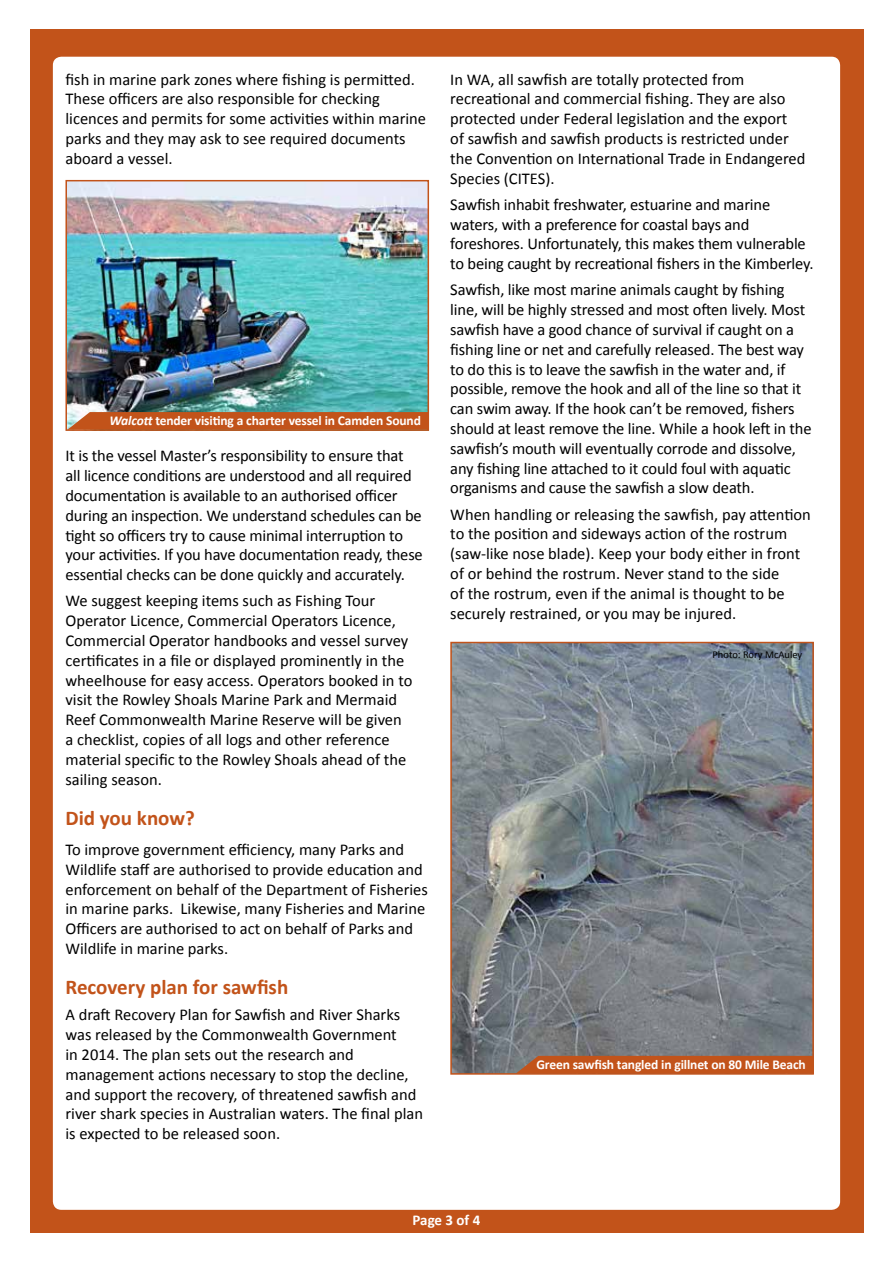
<style>
.page{position:relative;width:893px;height:1263px;background:#fff}
.page>*{position:absolute;margin:0;border:0;box-sizing:border-box;transform-origin:0 0}
.t1{font:700 21px "Calibri";color:#c2531a}
.t2{font:16.5px/19.8px "Calibri";color:#000}
.t3{font:700 15px "Calibri";letter-spacing:-.005em;color:#fff}
.t4{font:700 13.5px "Calibri";letter-spacing:-.01em;color:#fff}
.t5{font:10.5px "Calibri";color:#000}
.s1{font-style:italic}
</style>
<div class="page">
<div style="left:30px;top:30px;width:833px;height:1203px;background:#c2531a"></div>
<div style="left:53px;top:57px;width:787px;height:1153px;background:#fff;border-radius:9px"></div>
<img style="left:68px;top:183px;width:358px;height:229px">
<div style="left:65px;top:180px;width:364px;height:251px;border:2px solid #c2531a"></div>
<svg style="left:67px;top:412px;width:362px;height:18px;background:#c15821"></svg>
<img style="left:453px;top:645px;width:358px;height:427px">
<div style="left:450px;top:642px;width:364px;height:433px;border:2px solid #c2531a"></div>
<div style="left:516px;top:1056px;width:298px;height:17px;background:#c2531a"></div>
<p class="t2" style="left:65px;top:69px;width:362px">fish in marine park zones where fishing is permitted.<br>These officers are also responsible for checking licences and permits for some activities within marine parks and they may ask to see required documents aboard a vessel.</p>
<p class="t4" style="left:110px;top:412px;width:313px"><span class="s1">Walcott</span> tender visiting a charter vessel in Camden Sound</p>
<p class="t2" style="left:65px;top:445px;width:359px">It is the vessel Master’s responsibility to ensure that all licence conditions are understood and all required documentation is available to an authorised officer during an inspection. We understand schedules can be tight so officers try to cause minimal interruption to your activities. If you have documentation ready, these essential checks can be done quickly and accurately.</p>
<p class="t2" style="left:65px;top:590px;width:348px">We suggest keeping items such as Fishing Tour Operator Licence, Commercial Operators Licence, Commercial Operator handbooks and vessel survey certificates in a file or displayed prominently in the wheelhouse for easy access. Operators booked in to visit the Rowley Shoals Marine Park and Mermaid Reef Commonwealth Marine Reserve will be given a checklist, copies of all logs and other reference material specific to the Rowley Shoals ahead of the sailing season.</p>
<p class="t1" style="left:65px;top:805px;width:131px">Did you know?</p>
<p class="t2" style="left:65px;top:839px;width:364px">To improve government efficiency, many Parks and Wildlife staff are authorised to provide education and enforcement on behalf of the Department of Fisheries in marine parks. Likewise, many Fisheries and Marine Officers are authorised to act on behalf of Parks and Wildlife in marine parks.</p>
<p class="t1" style="left:65px;top:974px;width:224px">Recovery plan for sawfish</p>
<p class="t2" style="left:65px;top:1004px;width:359px">A draft Recovery Plan for Sawfish and River Sharks was released by the Commonwealth Government<br>in 2014. The plan sets out the research and management actions necessary to stop the decline, and support the recovery, of threatened sawfish and river shark species in Australian waters. The final plan is expected to be released soon.</p>
<p class="t2" style="left:450px;top:69px;width:357px">In WA, all sawfish are totally protected from recreational and commercial fishing. They are also protected under Federal legislation and the export<br>of sawfish and sawfish products is restricted under the Convention on International Trade in Endangered Species (CITES).</p>
<p class="t2" style="left:450px;top:194px;width:365px">Sawfish inhabit freshwater, estuarine and marine waters, with a preference for coastal bays and foreshores. Unfortunately, this makes them vulnerable to being caught by recreational fishers in the Kimberley.</p>
<p class="t2" style="left:450px;top:279px;width:363px">Sawfish, like most marine animals caught by fishing line, will be highly stressed and most often lively. Most sawfish have a good chance of survival if caught on a fishing line or net and carefully released. The best way to do this is to leave the sawfish in the water and, if possible, remove the hook and all of the line so that it can swim away. If the hook can’t be removed, fishers should at least remove the line. While a hook left in the sawfish’s mouth will eventually corrode and dissolve, any fishing line attached to it could foul with aquatic organisms and cause the sawfish a slow death.</p>
<p class="t2" style="left:450px;top:503px;width:362px">When handling or releasing the sawfish, pay attention to the position and sideways action of the rostrum (saw-like nose blade). Keep your body either in front of or behind the rostrum. Never stand to the side<br>of the rostrum, even if the animal is thought to be securely restrained, or you may be injured.</p>
<p class="t5" style="left:712px;top:648px;width:91px">Photo: Rory McAuley</p>
<p class="t4" style="left:536px;top:1056px;width:271px">Green sawfish tangled in gillnet on 80 Mile Beach</p>
<p class="t3" style="left:413px;top:1211px;width:69px">Page 3 of 4</p>
</div>
